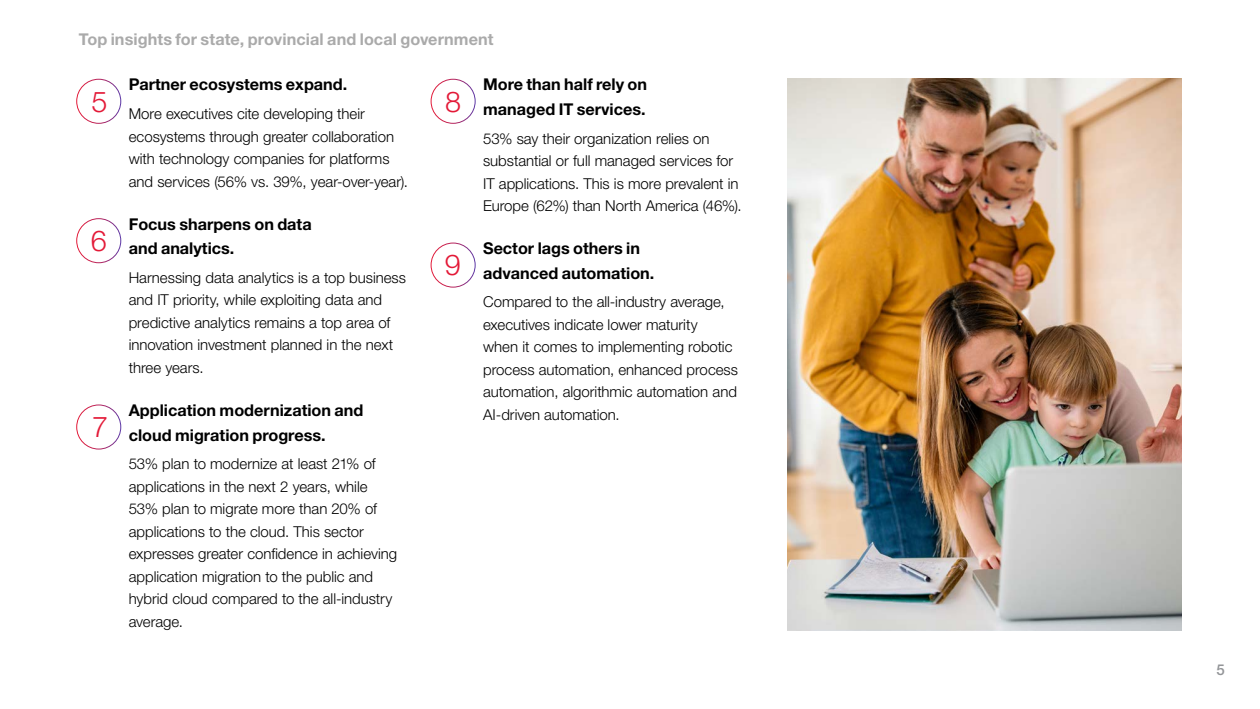
<style>
.page{position:relative;width:1260px;height:709px;background:#fff}
.page>*{position:absolute;margin:0;border:0;box-sizing:border-box;transform-origin:0 0}
.t1{font:300 28.75px "Helvetica Neue LT Pro";color:#e31937}
.t2{font:700 16.25px/24.4px "Helvetica Neue LT Pro";color:#000}
.t3{font:700 16.25px "Helvetica Neue LT Pro";letter-spacing:.005em;color:#aaa}
.t4{font:300 15px/22.5px "Helvetica Neue LT Pro";color:#000}
.t5{font:500 15px "Helvetica Neue LT Pro";color:#939598}
</style>
<div class="page">
<div style="left:76px;top:79px;width:45px;height:45px;border:1px solid #fff;border-radius:50%"></div>
<div style="left:76px;top:218px;width:45px;height:45px;border:1px solid #fff;border-radius:50%"></div>
<div style="left:76px;top:404px;width:45px;height:45px;border:1px solid #fff;border-radius:50%"></div>
<div style="left:431px;top:79px;width:45px;height:45px;border:1px solid #fff;border-radius:50%"></div>
<div style="left:431px;top:242px;width:45px;height:46px;border:1px solid #fff;border-radius:50%"></div>
<img style="left:788px;top:79px;width:393px;height:551px">
<p class="t3" style="left:79px;top:29px;width:416px">Top insights for state, provincial and local government</p>
<h1 class="t1" style="left:91px;top:84px;width:17px">5</h1>
<h1 class="t1" style="left:91px;top:223px;width:17px">6</h1>
<h1 class="t1" style="left:92px;top:409px;width:17px">7</h1>
<p class="t2" style="left:129px;top:72px;width:220px">Partner ecosystems expand.</p>
<p class="t4" style="left:129px;top:102px;width:281px">More executives cite developing their ecosystems through greater collaboration with technology companies for platforms and services (56% vs. 39%, year-over-year).</p>
<p class="t2" style="left:129px;top:211px;width:184px">Focus sharpens on data and analytics.</p>
<p class="t4" style="left:129px;top:266px;width:279px">Harnessing data analytics is a top business and IT priority, while exploiting data and predictive analytics remains a top area of innovation investment planned in the next three years.</p>
<p class="t2" style="left:129px;top:398px;width:236px">Application modernization and cloud migration progress.</p>
<p class="t4" style="left:129px;top:452px;width:270px">53% plan to modernize at least 21% of applications in the next 2 years, while 53% plan to migrate more than 20% of applications to the cloud. This sector expresses greater confidence in achieving application migration to the public and hybrid cloud compared to the all-industry average.</p>
<h1 class="t1" style="left:445px;top:84px;width:17px">8</h1>
<h1 class="t1" style="left:445px;top:247px;width:17px">9</h1>
<p class="t2" style="left:483px;top:72px;width:166px">More than half rely on managed IT services.</p>
<p class="t4" style="left:483px;top:127px;width:260px">53% say their organization relies on substantial or full managed services for IT applications. This is more prevalent in Europe (62%) than North America (46%).</p>
<p class="t2" style="left:483px;top:236px;width:173px">Sector lags others in advanced automation.</p>
<p class="t4" style="left:483px;top:290px;width:257px">Compared to the all-industry average, executives indicate lower maturity<br>when it comes to implementing robotic process automation, enhanced process automation, algorithmic automation and AI-driven automation.</p>
<p class="t5" style="left:1216px;top:660px;width:10px">5</p>
</div>
